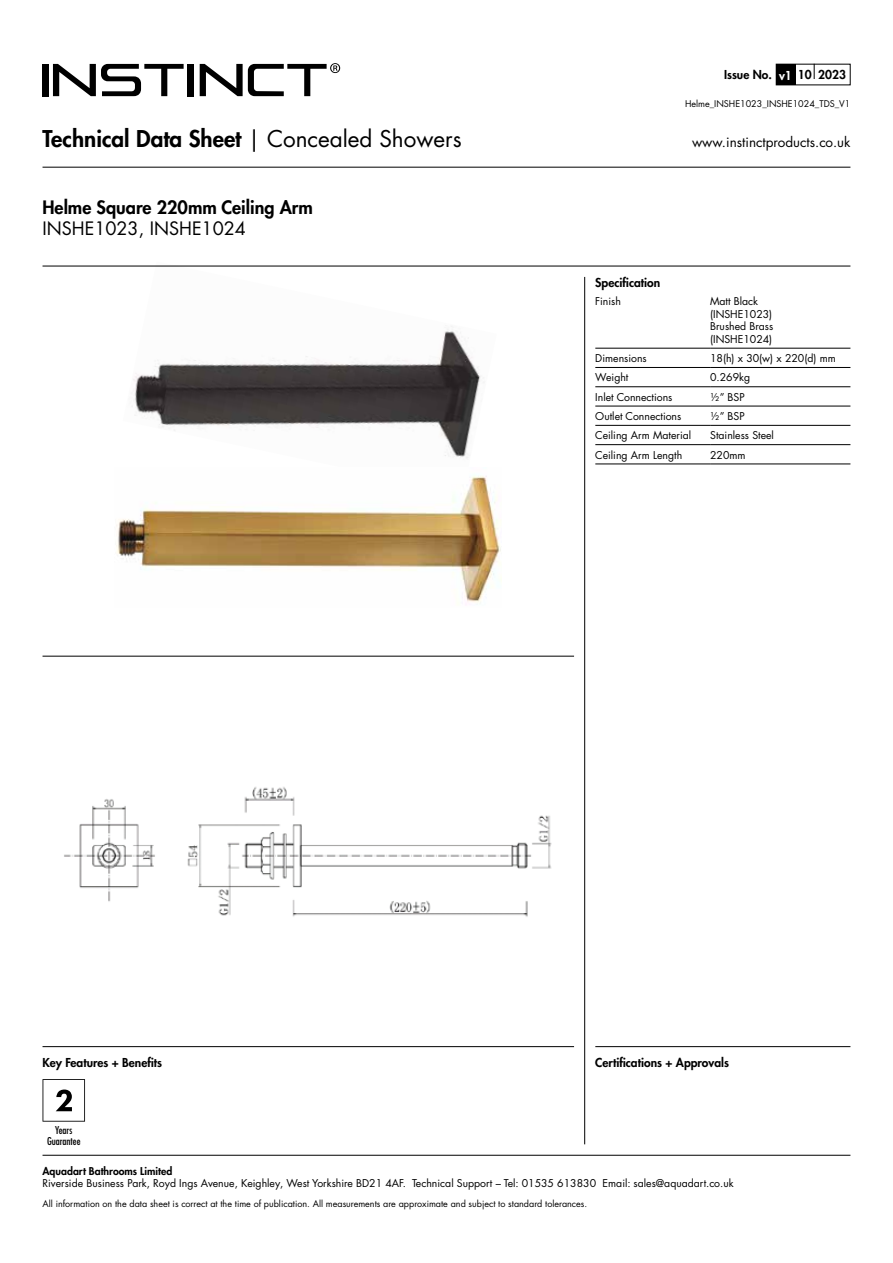
<style>
.page{position:relative;width:893px;height:1263px;background:#fff}
.page>*{position:absolute;margin:0;border:0;box-sizing:border-box;transform-origin:0 0}
.t1{font:800 22.5px "Futura LT Pro";color:#000}
.t2{font:800 18px "Futura LT Pro";color:#000}
.t3{font:18px "Futura LT Pro";color:#000}
.t4{font:13.5px "Futura LT Pro";color:#000}
.t5{font:800 12px "Futura LT Pro";color:#000}
.t6{font:10.5px/12.6px "Futura LT Pro";color:#000}
.t7{font:800 10.5px "Futura LT Pro";color:#000}
.t8{font:500 condensed 10.5px/10.5px "Futura LT Pro";color:#000;text-align:center}
.t9{font:9px "Futura LT Pro";color:#000}
.s1{color:#fff}
.s2{font-weight:400}
</style>
<div class="page">
<img style="left:123px;top:265px;width:374px;height:193px">
<div style="left:43px;top:64px;width:6px;height:32px;background:#000"></div>
<div style="left:188px;top:64px;width:6px;height:32px;background:#000"></div>
<svg style="left:200px;top:63px;width:140px;height:33px"></svg>
<svg style="left:53px;top:64px;width:131px;height:32px"></svg>
<div style="left:776px;top:64px;width:19px;height:21px;background:#000"></div>
<svg style="left:814px;top:64px;width:1px;height:15px"></svg>
<hr style="left:43px;top:1155px;width:807px;height:1px;background:#000">
<hr style="left:43px;top:1046px;width:531px;height:1px;background:#000">
<hr style="left:595px;top:1046px;width:255px;height:1px;background:#000">
<hr style="left:43px;top:167px;width:807px;height:1px;background:#000">
<hr style="left:43px;top:266px;width:807px;height:1px;background:#000">
<hr style="left:584px;top:277px;width:1px;height:867px;background:#000">
<svg style="left:43px;top:1079px;width:42px;height:42px"></svg>
<hr style="left:595px;top:348px;width:115px;height:1px;background:#000">
<hr style="left:710px;top:348px;width:140px;height:1px;background:#000">
<hr style="left:595px;top:367px;width:115px;height:1px;background:#000">
<hr style="left:710px;top:367px;width:140px;height:1px;background:#000">
<hr style="left:595px;top:386px;width:115px;height:1px;background:#000">
<hr style="left:710px;top:386px;width:140px;height:1px;background:#000">
<hr style="left:595px;top:406px;width:115px;height:1px;background:#000">
<hr style="left:710px;top:406px;width:140px;height:1px;background:#000">
<hr style="left:595px;top:425px;width:115px;height:1px;background:#000">
<hr style="left:710px;top:425px;width:140px;height:1px;background:#000">
<hr style="left:595px;top:444px;width:115px;height:1px;background:#000">
<hr style="left:710px;top:444px;width:140px;height:1px;background:#000">
<hr style="left:595px;top:464px;width:115px;height:1px;background:#000">
<hr style="left:710px;top:464px;width:140px;height:1px;background:#000">
<hr style="left:43px;top:656px;width:531px;height:1px;background:#000">
<img style="left:64px;top:787px;width:488px;height:130px">
<img style="left:116px;top:476px;width:386px;height:129px">
<p class="t5" style="left:724px;top:66px;width:123px">Issue No. <span class="s1">v1</span> 10 2023</p>
<p class="t9" style="left:685px;top:98px;width:167px">Helme_INSHE1023_INSHE1024_TDS_V1</p>
<h1 class="t1" style="left:43px;top:122px;width:421px">Technical Data Sheet <span class="s2">| Concealed Showers</span></h1>
<p class="t4" style="left:692px;top:132px;width:160px">www.instinctproducts.co.uk</p>
<h2 class="t2" style="left:43px;top:193px;width:272px">Helme Square 220mm Ceiling Arm</h2>
<h2 class="t3" style="left:43px;top:216px;width:205px">INSHE1023, INSHE1024</h2>
<p class="t5" style="left:595px;top:273px;width:66px">Specification</p>
<p class="t6" style="left:595px;top:295px;width:27px">Finish</p>
<p class="t6" style="left:710px;top:295px;width:65px">Matt Black (INSHE1023)<br>Brushed Brass (INSHE1024)</p>
<p class="t6" style="left:595px;top:352px;width:53px">Dimensions</p>
<p class="t6" style="left:710px;top:352px;width:127px">18(h) x 30(w) x 220(d) mm</p>
<p class="t6" style="left:595px;top:371px;width:35px">Weight</p>
<p class="t6" style="left:710px;top:371px;width:42px">0.269kg</p>
<p class="t6" style="left:595px;top:390px;width:79px">Inlet Connections</p>
<p class="t6" style="left:710px;top:390px;width:36px">½” BSP</p>
<p class="t6" style="left:595px;top:410px;width:88px">Outlet Connections</p>
<p class="t6" style="left:710px;top:410px;width:36px">½” BSP</p>
<p class="t6" style="left:595px;top:429px;width:98px">Ceiling Arm Material</p>
<p class="t6" style="left:710px;top:429px;width:65px">Stainless Steel</p>
<p class="t6" style="left:595px;top:448px;width:88px">Ceiling Arm Length</p>
<p class="t6" style="left:710px;top:448px;width:37px">220mm</p>
<p class="t5" style="left:43px;top:1053px;width:121px">Key Features + Benefits</p>
<p class="t5" style="left:595px;top:1053px;width:135px">Certifications + Approvals</p>
<p class="t8" style="left:47px;top:1125px;width:35px">Years<br>Guarantee</p>
<p class="t7" style="left:43px;top:1163px;width:131px">Aquadart Bathrooms Limited</p>
<p class="t6" style="left:43px;top:1177px;width:693px">Riverside Business Park, Royd Ings Avenue, Keighley, West Yorkshire BD21 4AF. Technical Support – Tel: 01535 613830 Email: sales@aquadart.co.uk</p>
<p class="t9" style="left:43px;top:1197px;width:546px">All information on the data sheet is correct at the time of publication. All measurements are approximate and subject to standard tolerances.</p>
</div>
